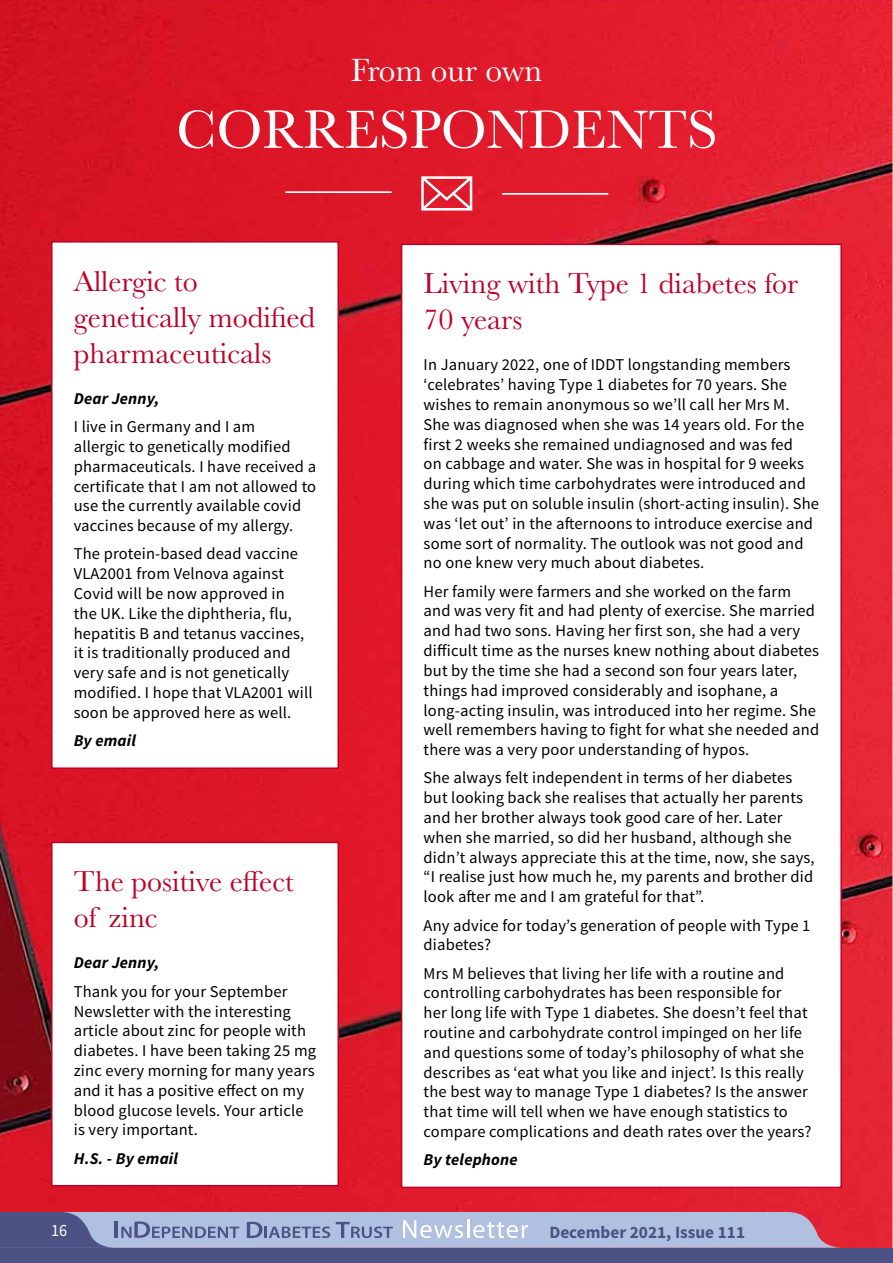
<style>
.page{position:relative;width:893px;height:1263px;background:#fff}
.page>*{position:absolute;margin:0;border:0;box-sizing:border-box;transform-origin:0 0}
.t1{font:55.95px "Baskerville";color:#fff}
.t2{font:33.45px "Baskerville";color:#fff}
.t3{font:30px/36px "Baskerville";color:#be0027}
.t4{font:700 17.25px "Source Sans Pro";color:#4c5283}
.t5{font:17.25px "Source Sans Pro";color:#fff;scale:.94 1}
.t6{font:16.5px/19.8px "Source Sans Pro";letter-spacing:.01em;color:#000}
.t7{font:italic 700 16.5px "Source Sans Pro";letter-spacing:.01em;color:#000}
</style>
<div class="page">
<img style="left:0;top:0;width:892px;height:1248px">
<div style="left:52px;top:242px;width:286px;height:526px;background:#fff"></div>
<div style="left:51px;top:241px;width:288px;height:528px;border:2px solid #be0027"></div>
<div style="left:52px;top:842px;width:286px;height:344px;background:#fff"></div>
<div style="left:51px;top:842px;width:288px;height:344px;border:2px solid #be0027"></div>
<div style="left:402px;top:244px;width:439px;height:943px;background:#fff"></div>
<hr style="left:285px;top:191px;width:107px;height:2px;background:#fff">
<hr style="left:502px;top:193px;width:106px;height:2px;background:#fff">
<svg style="left:421px;top:176px;width:51px;height:35px"></svg>
<svg style="left:892px;top:0;width:1px;height:1248px"></svg>
<div style="left:0;top:1248px;width:893px;height:15px;background:#4c5283"></div>
<svg style="left:0;top:1212px;width:842px;height:36px;background:#a3aacc"></svg>
<h2 class="t2" style="left:351px;top:49px;width:193px">From our own</h2>
<h1 class="t1" style="left:176px;top:94px;width:543px">CORRESPONDENTS</h1>
<h3 class="t3" style="left:74px;top:263px;width:243px">Allergic to genetically modified pharmaceuticals</h3>
<p class="t7" style="left:74px;top:388px;width:87px">Dear Jenny,</p>
<p class="t6" style="left:74px;top:417px;width:244px">I live in Germany and I am<br>allergic to genetically modified pharmaceuticals. I have received a certificate that I am not allowed to use the currently available covid vaccines because of my allergy.</p>
<p class="t6" style="left:74px;top:544px;width:240px">The protein-based dead vaccine<br>VLA2001 from Velnova against<br>Covid will be now approved in<br>the UK. Like the diphtheria, flu, hepatitis B and tetanus vaccines, it is traditionally produced and very safe and is not genetically modified. I hope that VLA2001 will soon be approved here as well.</p>
<p class="t7" style="left:74px;top:730px;width:64px">By email</p>
<h3 class="t3" style="left:74px;top:864px;width:222px">The positive effect of zinc</h3>
<p class="t7" style="left:74px;top:952px;width:87px">Dear Jenny,</p>
<p class="t6" style="left:74px;top:982px;width:244px">Thank you for your September<br>Newsletter with the interesting article about zinc for people with diabetes. I have been taking 25 mg zinc every morning for many years and it has a positive effect on my blood glucose levels. Your article is very important.</p>
<p class="t7" style="left:74px;top:1148px;width:106px">H.S. - By email</p>
<h3 class="t3" style="left:424px;top:266px;width:376px">Living with Type 1 diabetes for<br>70 years</h3>
<p class="t6" style="left:424px;top:355px;width:397px">In January 2022, one of IDDT longstanding members ‘celebrates’ having Type 1 diabetes for 70 years. She wishes to remain anonymous so we’ll call her Mrs M.<br>She was diagnosed when she was 14 years old. For the first 2 weeks she remained undiagnosed and was fed<br>on cabbage and water. She was in hospital for 9 weeks during which time carbohydrates were introduced and she was put on soluble insulin (short-acting insulin). She was ‘let out’ in the afternoons to introduce exercise and some sort of normality. The outlook was not good and no one knew very much about diabetes.</p>
<p class="t6" style="left:424px;top:582px;width:397px">Her family were farmers and she worked on the farm and was very fit and had plenty of exercise. She married and had two sons. Having her first son, she had a very difficult time as the nurses knew nothing about diabetes but by the time she had a second son four years later, things had improved considerably and isophane, a long-acting insulin, was introduced into her regime. She well remembers having to fight for what she needed and there was a very poor understanding of hypos.</p>
<p class="t6" style="left:424px;top:768px;width:393px">She always felt independent in terms of her diabetes but looking back she realises that actually her parents and her brother always took good care of her. Later when she married, so did her husband, although she didn’t always appreciate this at the time, now, she says, “I realise just how much he, my parents and brother did look after me and I am grateful for that”.</p>
<p class="t6" style="left:424px;top:915px;width:388px">Any advice for today’s generation of people with Type 1 diabetes?</p>
<p class="t6" style="left:424px;top:963px;width:389px">Mrs M believes that living her life with a routine and controlling carbohydrates has been responsible for<br>her long life with Type 1 diabetes. She doesn’t feel that routine and carbohydrate control impinged on her life and questions some of today’s philosophy of what she describes as ‘eat what you like and inject’. Is this really the best way to manage Type 1 diabetes? Is the answer that time will tell when we have enough statistics to compare complications and death rates over the years?</p>
<p class="t7" style="left:424px;top:1149px;width:95px">By telephone</p>
<p class="t5" style="left:51px;top:1220px;width:19px">16</p>
<p class="t4" style="left:549px;top:1221px;width:197px">December 2021, Issue 111</p>
</div>
